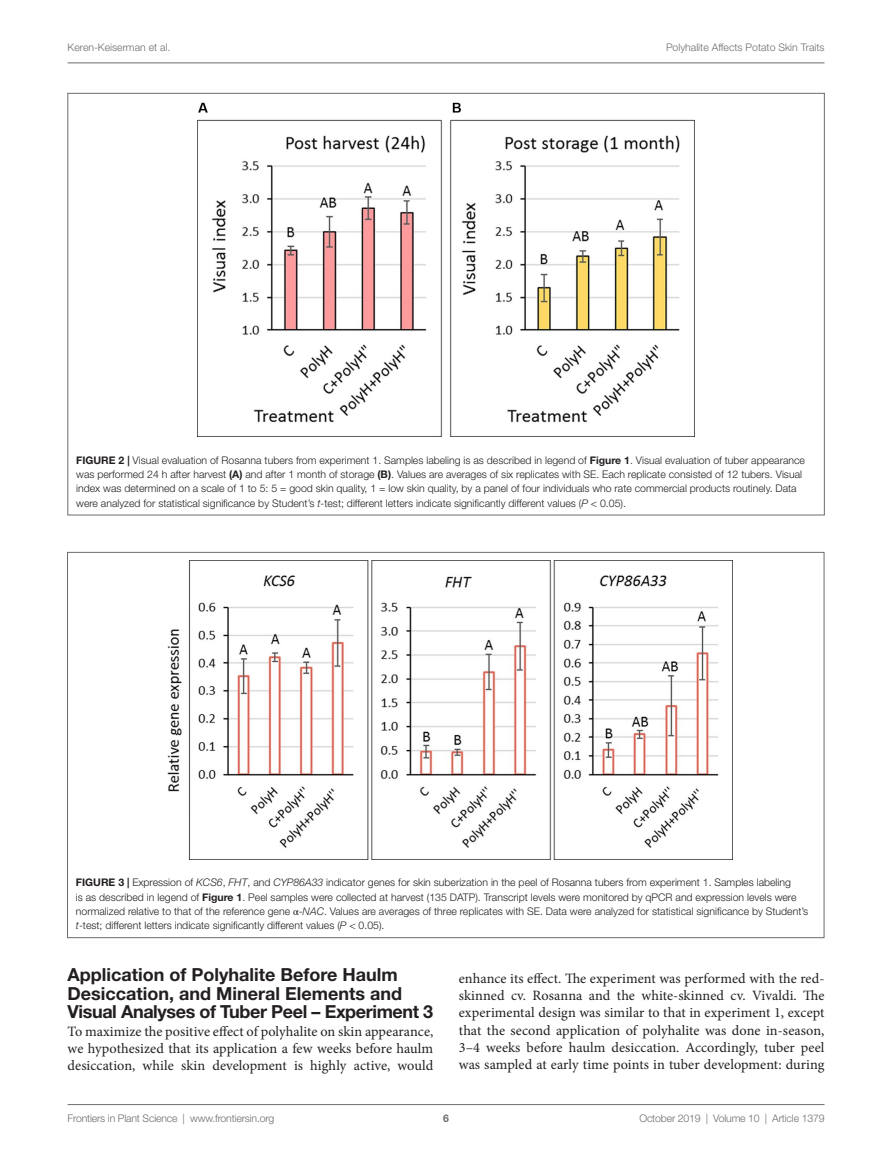
<style>
.page{position:relative;width:893px;height:1170px;background:#fff}
.page>*{position:absolute;margin:0;border:0;box-sizing:border-box;transform-origin:0 0}
._2{font:700 18px/18.8px "Helvetica Neue LT Std";color:#231f20}
.T1{font:14.25px/17.2px "Minion Pro";letter-spacing:.005em;color:#231f20;text-align:justify}
.FC{font:300 10.5px/14.2px "Helvetica Neue LT Std";color:#231f20}
.t1{font:300 10.5px "Helvetica Neue LT Std";letter-spacing:-.015em;color:#6c6d70}
.t2{font:700 10.5px "Helvetica Neue LT Std";color:#6c6d70}
.s1{font-weight:700}
.s2{font-style:italic}
.s3{font-family:"STIX General";font-weight:400}
</style>
<div class="page">
<hr style="left:68px;top:63px;width:756px;height:1px;background:#6c6d70">
<hr style="left:68px;top:1104px;width:756px;height:1px;background:#6c6d70">
<img style="left:197px;top:102px;width:498px;height:335px">
<img style="left:167px;top:560px;width:566px;height:299px">
<p class="t1" style="left:68px;top:41px;width:104px">Keren-Keiserman et al.</p>
<p class="t1" style="left:666px;top:41px;width:160px">Polyhalite Affects Potato Skin Traits</p>
<p class="FC" style="left:76px;top:452px;width:730px"><span class="s1">FIGURE 2 |</span> Visual evaluation of Rosanna tubers from experiment 1. Samples labeling is as described in legend of <span class="s1">Figure 1</span>. Visual evaluation of tuber appearance was performed 24 h after harvest <span class="s1">(A)</span> and after 1 month of storage <span class="s1">(B)</span>. Values are averages of six replicates with SE. Each replicate consisted of 12 tubers. Visual index was determined on a scale of 1 to 5: 5 = good skin quality, 1 = low skin quality, by a panel of four individuals who rate commercial products routinely. Data were analyzed for statistical significance by Student’s <span class="s2">t</span>-test; different letters indicate significantly different values (<span class="s2">P</span> &lt; 0.05).</p>
<p class="FC" style="left:76px;top:875px;width:734px"><span class="s1">FIGURE 3 |</span> Expression of <span class="s2">KCS6</span>, <span class="s2">FHT</span>, and <span class="s2">CYP86A33</span> indicator genes for skin suberization in the peel of Rosanna tubers from experiment 1. Samples labeling<br>is as described in legend of <span class="s1">Figure 1</span>. Peel samples were collected at harvest (135 DATP). Transcript levels were monitored by qPCR and expression levels were normalized relative to that of the reference gene <span class="s3">α</span>-<span class="s2">NAC</span>. Values are averages of three replicates with SE. Data were analyzed for statistical significance by Student’s <span class="s2">t</span>-test; different letters indicate significantly different values (<span class="s2">P</span> &lt; 0.05).</p>
<p class="_2" style="left:68px;top:964px;width:367px">Application of Polyhalite Before Haulm<br>Desiccation, and Mineral Elements and<br>Visual Analyses of Tuber Peel – Experiment 3</p>
<p class="T1" style="left:68px;top:1022px;width:367px">To maximize the positive effect of polyhalite on skin appearance, we hypothesized that its application a few weeks before haulm desiccation, while skin development is highly active, would</p>
<p class="T1" style="left:459px;top:969px;width:367px">enhance its effect. The experiment was performed with the red&shy;skinned cv. Rosanna and the white-skinned cv. Vivaldi. The experimental design was similar to that in experiment 1, except that the second application of polyhalite was done in-season, 3–4 weeks before haulm desiccation. Accordingly, tuber peel was sampled at early time points in tuber development: during</p>
<p class="t1" style="left:68px;top:1111px;width:208px">Frontiers in Plant Science | www.frontiersin.org</p>
<p class="t1" style="left:639px;top:1111px;width:187px">October 2019 | Volume 10 | Article 1379</p>
<p class="t2" style="left:443px;top:1111px;width:7px">6</p>
</div>
